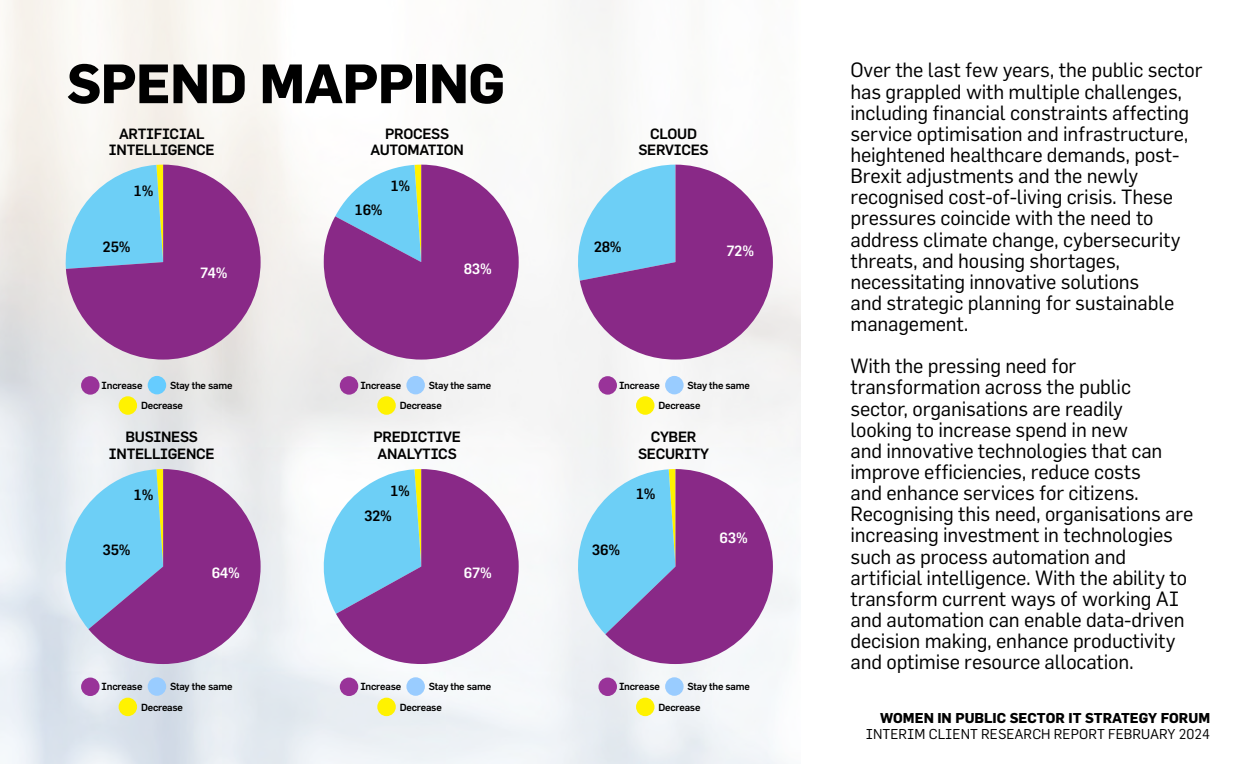
<style>
.page{position:relative;width:1260px;height:764px;background:#fff}
.page>*{position:absolute;margin:0;border:0;box-sizing:border-box;transform-origin:0 0}
.t1{font:700 54.25px "Flama";letter-spacing:-.01em;color:#000}
.t2{font:20.3px/21.2px "Flama";letter-spacing:-.01em;color:#000}
.t3{font:500 14.53px/16.4px "Flama";letter-spacing:-.02em;color:#000;text-align:center}
.t4{font:500 14.53px "Flama";letter-spacing:-.02em;color:#fff}
.t5{font:14px "Flama";color:#000}
.t6{font:700 14px "Flama";color:#000}
.t7{font:500 10.15px/20.1px "Flama";letter-spacing:-.02em;color:#000}
</style>
<div class="page">
<img style="left:0;top:0;width:801px;height:764px">
<svg style="left:62px;top:165px;width:199px;height:195px"></svg>
<svg style="left:324px;top:165px;width:195px;height:195px"></svg>
<svg style="left:570px;top:165px;width:203px;height:195px"></svg>
<svg style="left:54px;top:469px;width:207px;height:195px"></svg>
<svg style="left:310px;top:469px;width:209px;height:195px"></svg>
<svg style="left:568px;top:469px;width:205px;height:195px"></svg>
<div style="left:81px;top:376px;width:19px;height:19px;background:#939;border-radius:50%"></div>
<div style="left:119px;top:396px;width:18px;height:19px;background:#fff200;border-radius:50%"></div>
<div style="left:148px;top:376px;width:18px;height:18px;background:#6cf;border-radius:50%"></div>
<div style="left:81px;top:677px;width:19px;height:19px;background:#939;border-radius:50%"></div>
<div style="left:119px;top:698px;width:18px;height:18px;background:#fff200;border-radius:50%"></div>
<div style="left:148px;top:677px;width:18px;height:19px;background:#9cf;border-radius:50%"></div>
<div style="left:340px;top:376px;width:18px;height:19px;background:#939;border-radius:50%"></div>
<div style="left:377px;top:396px;width:19px;height:19px;background:#fff200;border-radius:50%"></div>
<div style="left:406px;top:376px;width:19px;height:18px;background:#9cf;border-radius:50%"></div>
<div style="left:340px;top:677px;width:18px;height:19px;background:#939;border-radius:50%"></div>
<div style="left:377px;top:698px;width:19px;height:18px;background:#fff200;border-radius:50%"></div>
<div style="left:406px;top:677px;width:19px;height:19px;background:#9cf;border-radius:50%"></div>
<div style="left:598px;top:376px;width:19px;height:19px;background:#939;border-radius:50%"></div>
<div style="left:636px;top:396px;width:19px;height:19px;background:#fff200;border-radius:50%"></div>
<div style="left:665px;top:376px;width:19px;height:18px;background:#9cf;border-radius:50%"></div>
<div style="left:598px;top:677px;width:19px;height:19px;background:#939;border-radius:50%"></div>
<div style="left:636px;top:698px;width:19px;height:18px;background:#fff200;border-radius:50%"></div>
<div style="left:665px;top:677px;width:19px;height:19px;background:#9cf;border-radius:50%"></div>
<h1 class="t1" style="left:67px;top:51px;width:439px">SPEND MAPPING</h1>
<p class="t2" style="left:850px;top:59px;width:354px">Over the last few years, the public sector has grappled with multiple challenges, including financial constraints affecting service optimisation and infrastructure, heightened healthcare demands, post-Brexit adjustments and the newly recognised cost-of-living crisis. These pressures coincide with the need to address climate change, cybersecurity threats, and housing shortages, necessitating innovative solutions<br>and strategic planning for sustainable management.</p>
<p class="t2" style="left:850px;top:355px;width:344px">With the pressing need for transformation across the public sector, organisations are readily<br>looking to increase spend in new<br>and innovative technologies that can improve efficiencies, reduce costs<br>and enhance services for citizens.<br>Recognising this need, organisations are increasing investment in technologies such as process automation and artificial intelligence. With the ability to transform current ways of working AI and automation can enable data-driven decision making, enhance productivity and optimise resource allocation.</p>
<p class="t3" style="left:638px;top:125px;width:72px">CLOUD<br>SERVICES</p>
<p class="t3" style="left:109px;top:125px;width:107px">ARTIFICIAL<br>INTELLIGENCE</p>
<p class="t3" style="left:370px;top:125px;width:95px">PROCESS<br>AUTOMATION</p>
<p class="t3" style="left:391px;top:177px;width:21px">1%</p>
<p class="t3" style="left:134px;top:182px;width:21px">1%</p>
<p class="t3" style="left:355px;top:201px;width:29px">16%</p>
<p class="t3" style="left:103px;top:238px;width:29px">25%</p>
<p class="t3" style="left:594px;top:238px;width:29px">28%</p>
<p class="t4" style="left:726px;top:242px;width:29px">72%</p>
<p class="t4" style="left:464px;top:260px;width:30px">83%</p>
<p class="t4" style="left:200px;top:264px;width:29px">74%</p>
<p class="t7" style="left:102px;top:375px;width:42px">Increase</p>
<p class="t7" style="left:141px;top:375px;width:93px;text-indent:29px">Stay the same<br>Decrease</p>
<p class="t7" style="left:360px;top:375px;width:42px">Increase</p>
<p class="t7" style="left:400px;top:375px;width:93px;text-indent:29px">Stay the same<br>Decrease</p>
<p class="t7" style="left:619px;top:375px;width:42px">Increase</p>
<p class="t7" style="left:659px;top:375px;width:93px;text-indent:29px">Stay the same<br>Decrease</p>
<p class="t3" style="left:109px;top:428px;width:107px">BUSINESS<br>INTELLIGENCE</p>
<p class="t3" style="left:374px;top:428px;width:89px;text-align:left">PREDICTIVE<br>ANALYTICS</p>
<p class="t3" style="left:638px;top:428px;width:72px">CYBER<br>SECURITY</p>
<p class="t3" style="left:636px;top:485px;width:21px">1%</p>
<p class="t3" style="left:391px;top:482px;width:21px">1%</p>
<p class="t3" style="left:134px;top:486px;width:21px">1%</p>
<p class="t3" style="left:364px;top:508px;width:30px">32%</p>
<p class="t4" style="left:720px;top:529px;width:30px">63%</p>
<p class="t3" style="left:592px;top:541px;width:30px">36%</p>
<p class="t3" style="left:103px;top:541px;width:30px">35%</p>
<p class="t4" style="left:212px;top:564px;width:30px">64%</p>
<p class="t4" style="left:464px;top:564px;width:29px">67%</p>
<p class="t7" style="left:102px;top:676px;width:42px">Increase</p>
<p class="t7" style="left:141px;top:676px;width:93px;text-indent:29px">Stay the same<br>Decrease</p>
<p class="t7" style="left:360px;top:676px;width:42px">Increase</p>
<p class="t7" style="left:400px;top:676px;width:93px;text-indent:29px">Stay the same<br>Decrease</p>
<p class="t7" style="left:619px;top:676px;width:42px">Increase</p>
<p class="t7" style="left:659px;top:676px;width:93px;text-indent:29px">Stay the same<br>Decrease</p>
<p class="t6" style="left:880px;top:709px;width:332px">WOMEN IN PUBLIC SECTOR IT STRATEGY FORUM</p>
<p class="t5" style="left:866px;top:726px;width:346px">INTERIM CLIENT RESEARCH REPORT FEBRUARY 2024</p>
</div>
